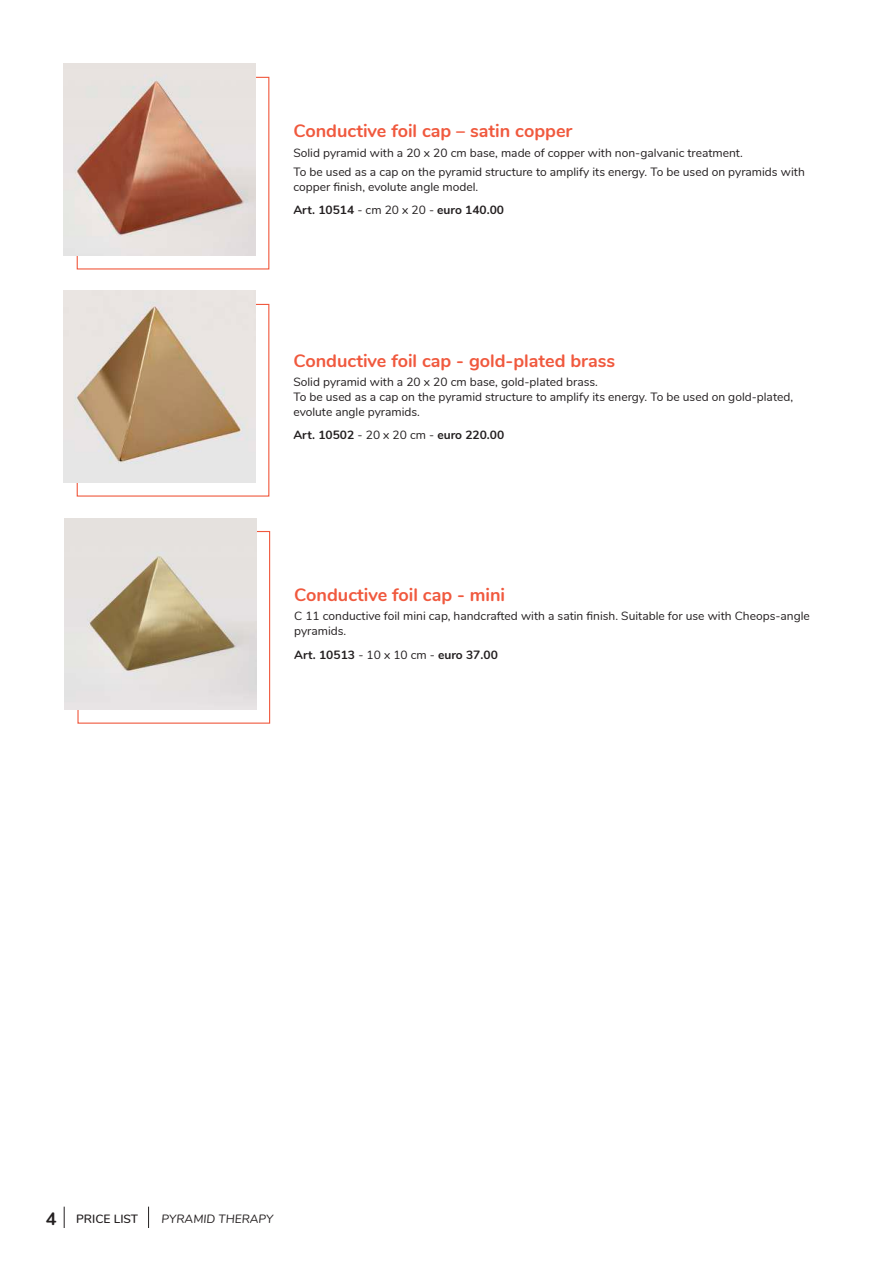
<style>
.page{position:relative;width:893px;height:1263px;background:#fff}
.page>*{position:absolute;margin:0;border:0;box-sizing:border-box;transform-origin:0 0}
.t1{font:700 18px "Nunito";color:#f0593e}
.t2{font:12px/15px "Nunito";color:#231f20}
.t3{font:700 12px "Nunito";color:#231f20}
.t4{font:italic 12px "Nunito";color:#231f20}
.t5{font:600 12px "Nunito";color:#231f20}
.s1{font-weight:700}
.s2{font-weight:400}
.s3{font-weight:700;font-size:18px}
</style>
<div class="page">
<div style="left:77px;top:304px;width:192px;height:193px;border:1px solid #f0593e"></div>
<img style="left:64px;top:291px;width:191px;height:192px">
<div style="left:77px;top:531px;width:193px;height:193px;border:1px solid #f0593e"></div>
<img style="left:65px;top:518px;width:191px;height:192px">
<div style="left:77px;top:77px;width:192px;height:192px;border:1px solid #f0593e"></div>
<img style="left:64px;top:64px;width:191px;height:191px">
<svg style="left:64px;top:1206px;width:1px;height:22px"></svg>
<svg style="left:148px;top:1206px;width:1px;height:22px"></svg>
<h1 class="t1" style="left:293px;top:118px;width:281px">Conductive foil cap – satin copper</h1>
<p class="t2" style="left:293px;top:142px;width:513px;line-height:19.2px">Solid pyramid with a 20 x 20 cm base, made of copper with non-galvanic treatment.<br>To be used as a cap on the pyramid structure to amplify its energy. To be used on pyramids with</p>
<p class="t2" style="left:293px;top:174px;width:212px;line-height:23.5px">copper finish, evolute angle model.<br><span class="s1">Art. 10514</span> - cm 20 x 20 - <span class="s1">euro 140.00</span></p>
<h1 class="t1" style="left:293px;top:347px;width:323px">Conductive foil cap - gold-plated brass</h1>
<p class="t2" style="left:293px;top:373px;width:501px">Solid pyramid with a 20 x 20 cm base, gold-plated brass.<br>To be used as a cap on the pyramid structure to amplify its energy. To be used on gold-plated, evolute angle pyramids.</p>
<p class="t3" style="left:293px;top:426px;width:212px">Art. 10502 <span class="s2">- 20 x 20 cm -</span> euro 220.00</p>
<h1 class="t1" style="left:294px;top:582px;width:212px">Conductive foil cap - mini</h1>
<p class="t2" style="left:294px;top:608px;width:517px">C 11 conductive foil mini cap, handcrafted with a satin finish. Suitable for use with Cheops-angle pyramids.</p>
<p class="t3" style="left:294px;top:646px;width:205px">Art. 10513 <span class="s2">- 10 x 10 cm -</span> euro 37.00</p>
<p class="t5" style="left:46px;top:1210px;width:94px"><span class="s3">4</span> PRICE LIST</p>
<p class="t4" style="left:162px;top:1210px;width:113px">PYRAMID THERAPY</p>
</div>
